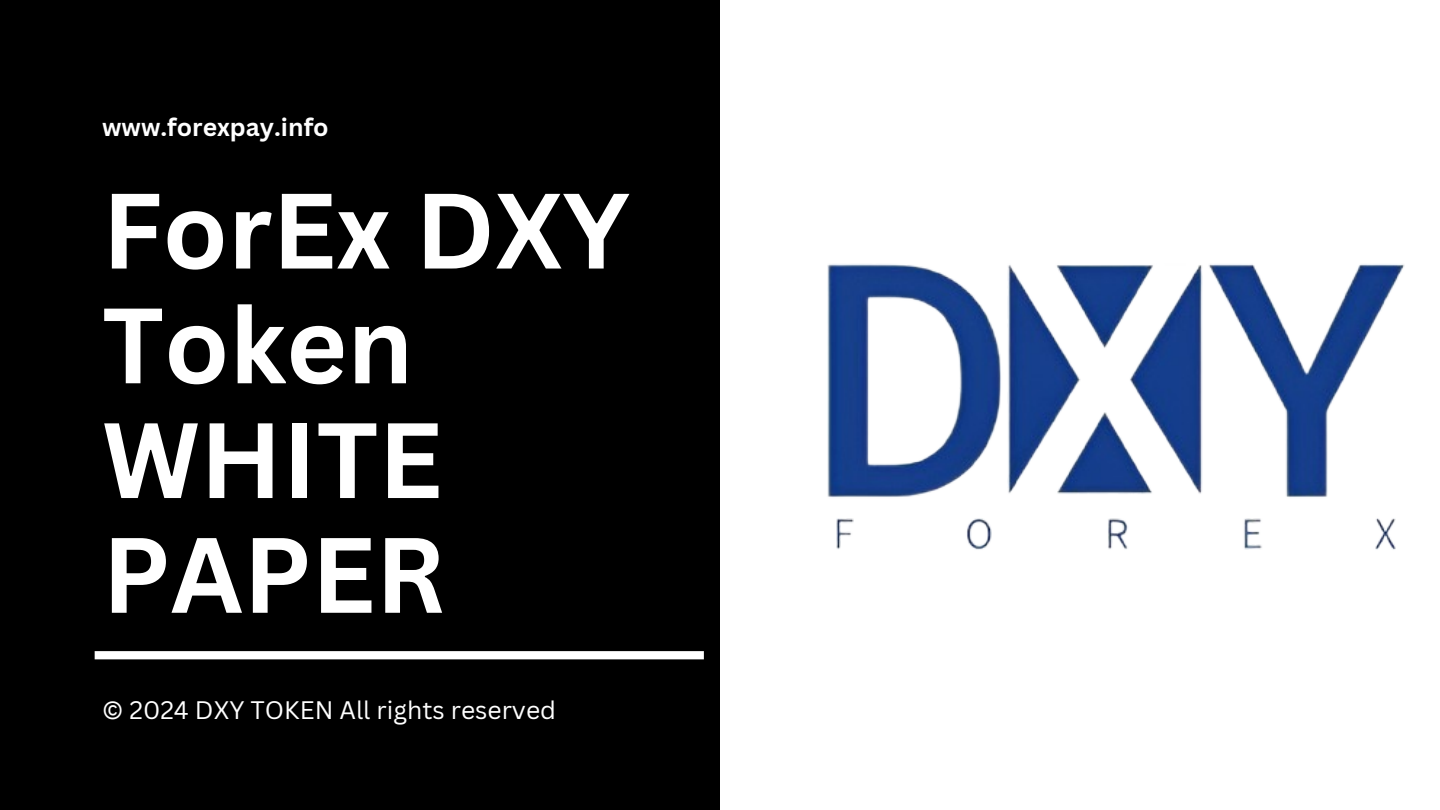
<style>
.page{position:relative;width:1440px;height:810px;background:#fff}
.page>*{position:absolute;margin:0;border:0;box-sizing:border-box;transform-origin:0 0}
.t1{font:700 104.6px/114.8px "Canva Sans";color:#fff}
.t2{font:24.7px "Canva Sans";color:#fff}
.t3{font:700 24.7px "Canva Sans";color:#fff}
</style>
<div class="page">
<div style="left:0;top:0;width:720px;height:810px;background:#000"></div>
<img style="left:827px;top:264px;width:578px;height:286px">
<div style="left:95px;top:651px;width:609px;height:8px;background:#fff"></div>
<p class="t3" style="left:102px;top:109px;width:228px">www.forexpay.info</p>
<h1 class="t1" style="left:102px;top:171px;width:529px">ForEx DXY<br>Token<br>WHITE<br>PAPER</h1>
<p class="t2" style="left:102px;top:693px;width:455px">© 2024 DXY TOKEN All rights reserved</p>
</div>
